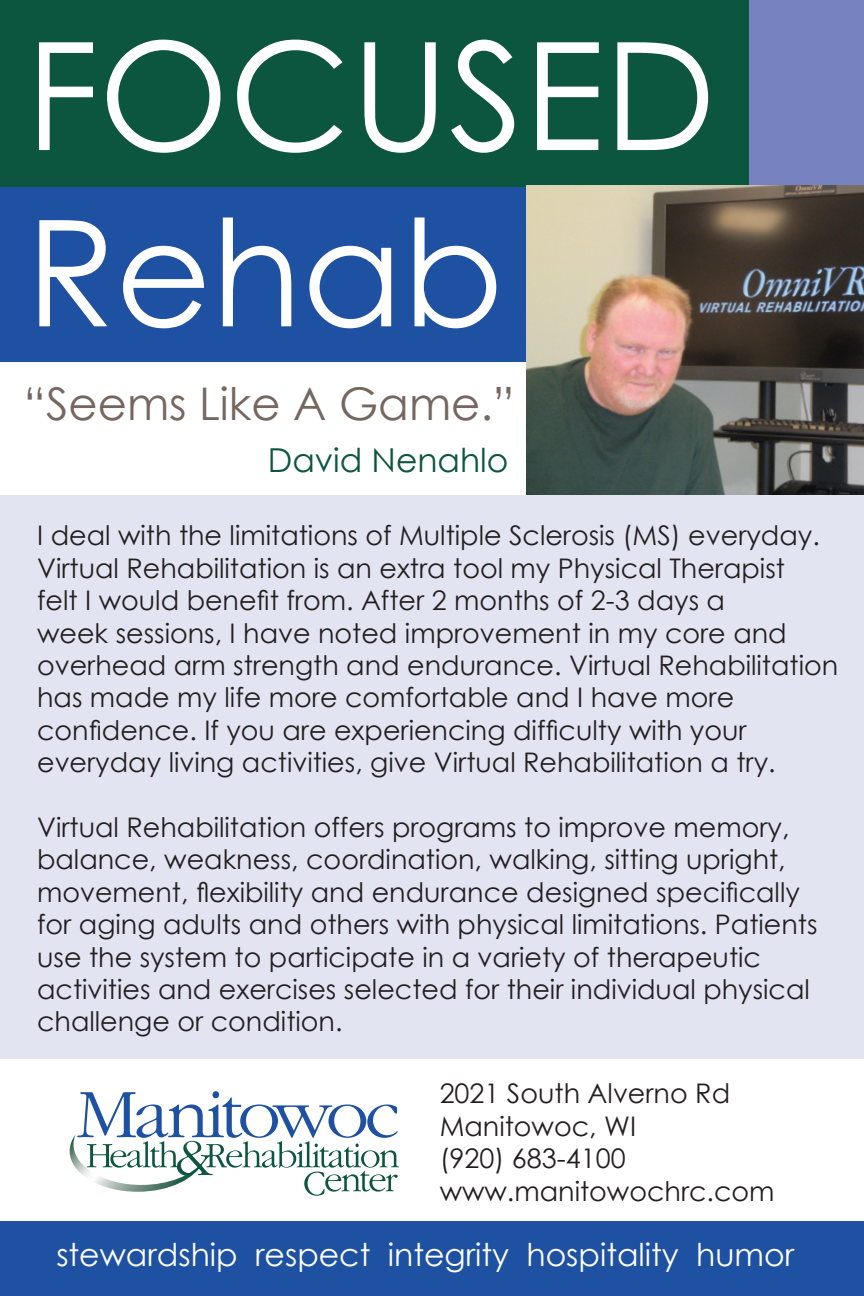
<style>
.page{position:relative;width:864px;height:1296px;background:#fff}
.page>*{position:absolute;margin:0;border:0;box-sizing:border-box;transform-origin:0 0}
.t1{font:150px "Century Gothic";color:#fff}
.t2{font:147.6px "Century Gothic";color:#fff}
.t3{font:45px "Century Gothic";color:#756660}
.t4{font:33px "Century Gothic";color:#0c563f}
.t5{font:31.5px "Century Gothic";color:#fff}
.t6{font:27px/32.4px "Century Gothic";color:#231f20}
</style>
<div class="page">
<div style="left:0;top:495px;width:864px;height:563px;background:#e2e4f2"></div>
<div style="left:0;top:0;width:750px;height:252px;background:#0c563f"></div>
<div style="left:0;top:1222px;width:864px;height:74px;background:#1f51a3"></div>
<div style="left:0;top:188px;width:604px;height:174px;background:#1f51a3"></div>
<div style="left:750px;top:0;width:114px;height:314px;background:#7683c0"></div>
<img style="left:526px;top:185px;width:338px;height:310px">
<svg style="left:70px;top:1091px;width:329px;height:105px"></svg>
<h1 class="t1" style="left:26px;top:-9px;width:671px">Focused</h1>
<h2 class="t2" style="left:26px;top:170px;width:479px">Rehab</h2>
<h3 class="t3" style="left:24px;top:373px;width:493px">“Seems Like A Game.”</h3>
<p class="t4" style="left:268px;top:437px;width:242px">David Nenahlo</p>
<p class="t6" style="left:37px;top:519px;width:803px">I deal with the limitations of Multiple Sclerosis (MS) everyday.<br>Virtual Rehabilitation is an extra tool my Physical Therapist<br>felt I would benefit from. After 2 months of 2-3 days a<br>week sessions, I have noted improvement in my core and overhead arm strength and endurance. Virtual Rehabilitation has made my life more comfortable and I have more confidence. If you are experiencing difficulty with your everyday living activities, give Virtual Rehabilitation a try.</p>
<p class="t6" style="left:37px;top:811px;width:782px">Virtual Rehabilitation offers programs to improve memory, balance, weakness, coordination, walking, sitting upright, movement, flexibility and endurance designed specifically for aging adults and others with physical limitations. Patients use the system to participate in a variety of therapeutic activities and exercises selected for their individual physical challenge or condition.</p>
<p class="t6" style="left:440px;top:1077px;width:336px">2021 South Alverno Rd<br>Manitowoc, WI<br>(920) 683-4100 www.manitowochrc.com</p>
<p class="t5" style="left:56px;top:1232px;width:739px">stewardship respect integrity hospitality humor</p>
</div>
